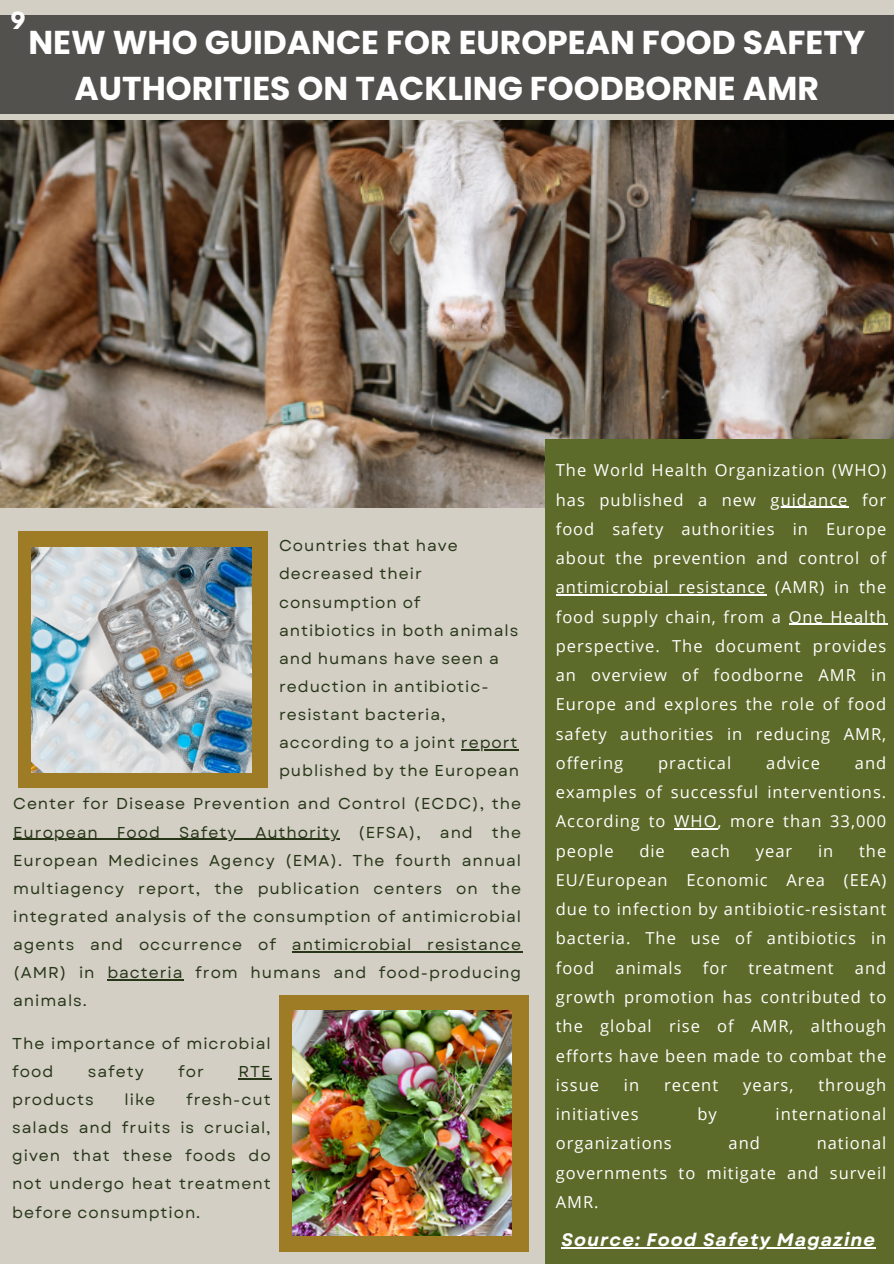
<style>
.page{position:relative;width:894px;height:1264px;background:#fff}
.page>*{position:absolute;margin:0;border:0;box-sizing:border-box;transform-origin:0 0}
.t1{font:700 33px/46.2px "Poppins";color:#fff;text-align:center}
.t2{font:700 21px "League Spartan";color:#fff}
.t3{font:italic 700 18px "Garet";letter-spacing:.06em;color:#fff}
.t4{font:16.5px/29.2px "Open Sans";letter-spacing:.06em;color:#fff;text-align:justify}
.t5{font:15.75px/28.2px "Garet";letter-spacing:.06em;color:#283618}
</style>
<div class="page">
<div style="left:0;top:0;width:893px;height:1263px;background:#d3cfc5"></div>
<img style="left:0;top:121px;width:893px;height:387px">
<div style="left:18px;top:531px;width:249px;height:256px;background:#9d7c25"></div>
<img style="left:32px;top:547px;width:219px;height:225px">
<div style="left:545px;top:438px;width:348px;height:825px;background:#5c6b29"></div>
<div style="left:0;top:15px;width:893px;height:99px;background:#52514d"></div>
<hr style="left:461px;top:749px;width:57px;height:1px;background:#283618">
<div style="left:279px;top:995px;width:249px;height:256px;background:#9d7c25"></div>
<hr style="left:238px;top:1078px;width:33px;height:1px;background:#283618">
<hr style="left:770px;top:506px;width:78px;height:2px;background:#fff">
<hr style="left:555px;top:594px;width:211px;height:1px;background:#fff">
<hr style="left:788px;top:623px;width:99px;height:2px;background:#fff">
<hr style="left:674px;top:828px;width:43px;height:1px;background:#fff">
<img style="left:292px;top:1010px;width:219px;height:225px">
<hr style="left:13px;top:838px;width:327px;height:1px;background:#283618">
<hr style="left:292px;top:951px;width:230px;height:1px;background:#283618">
<hr style="left:107px;top:979px;width:76px;height:1px;background:#283618">
<hr style="left:561px;top:1247px;width:315px;height:1px;background:#fff">
<p class="t2" style="left:11px;top:10px;width:16px">9</p>
<h1 class="t1" style="left:28px;top:19px;width:838px">NEW WHO GUIDANCE FOR EUROPEAN FOOD SAFETY<br>AUTHORITIES ON TACKLING FOODBORNE AMR</h1>
<p class="t5" style="left:279px;top:531px;width:241px">Countries that have decreased their consumption of antibiotics in both animals and humans have seen a reduction in antibiotic&shy;resistant bacteria, according to a joint report published by the European</p>
<p class="t5" style="left:13px;top:790px;width:509px;text-align:justify">Center for Disease Prevention and Control (ECDC), the European Food Safety Authority (EFSA), and the European Medicines Agency (EMA). The fourth annual multiagency report, the publication centers on the integrated analysis of the consumption of antimicrobial agents and occurrence of antimicrobial resistance (AMR) in bacteria from humans and food-producing animals.</p>
<p class="t5" style="left:12px;top:1029px;width:260px">The importance of microbial food</p>
<p class="t5" style="left:88px;top:1057px;width:57px">safety</p>
<p class="t5" style="left:178px;top:1057px;width:27px">for</p>
<p class="t5" style="left:238px;top:1057px;width:34px">RTE</p>
<p class="t5" style="left:12px;top:1085px;width:83px">products</p>
<p class="t5" style="left:125px;top:1085px;width:32px">like</p>
<p class="t5" style="left:12px;top:1085px;width:260px;text-align:justify;text-indent:174px">fresh-cut salads and fruits is crucial, given that these foods do not undergo heat treatment before consumption.</p>
<p class="t4" style="left:555px;top:455px;width:332px">The World Health Organization (WHO) has published a new guidance for food safety authorities in Europe about the prevention and control of antimicrobial resistance (AMR) in the food supply chain, from a One Health perspective. The document provides an overview of foodborne AMR in Europe and explores the role of food safety authorities in reducing AMR, offering</p>
<p class="t4" style="left:555px;top:747px;width:332px;text-indent:299px">and examples of successful interventions.<br>According to WHO, more than 33,000 people</p>
<p class="t4" style="left:658px;top:747px;width:74px">practical</p>
<p class="t4" style="left:766px;top:747px;width:55px">advice</p>
<p class="t4" style="left:555px;top:835px;width:332px;text-indent:303px">the EU/European Economic Area (EEA) due to infection by antibiotic-resistant bacteria. The use of antibiotics in food</p>
<p class="t4" style="left:639px;top:835px;width:27px">die</p>
<p class="t4" style="left:690px;top:835px;width:41px">each</p>
<p class="t4" style="left:755px;top:835px;width:38px">year</p>
<p class="t4" style="left:817px;top:835px;width:17px">in</p>
<p class="t4" style="left:615px;top:952px;width:67px">animals</p>
<p class="t4" style="left:702px;top:952px;width:26px">for</p>
<p class="t4" style="left:748px;top:952px;width:87px">treatment</p>
<p class="t4" style="left:555px;top:952px;width:332px;text-indent:299px">and growth promotion has contributed to the global rise of AMR, although efforts have been made to combat the issue</p>
<p class="t4" style="left:623px;top:1069px;width:17px">in</p>
<p class="t4" style="left:664px;top:1069px;width:55px">recent</p>
<p class="t4" style="left:743px;top:1069px;width:52px">years,</p>
<p class="t4" style="left:818px;top:1069px;width:69px">through</p>
<p class="t4" style="left:555px;top:1098px;width:84px">initiatives</p>
<p class="t4" style="left:697px;top:1098px;width:21px">by</p>
<p class="t4" style="left:775px;top:1098px;width:112px">international</p>
<p class="t4" style="left:555px;top:1128px;width:117px">organizations</p>
<p class="t4" style="left:728px;top:1128px;width:33px">and</p>
<p class="t4" style="left:555px;top:1128px;width:332px;text-indent:261px">national governments to mitigate and surveil AMR.</p>
<p class="t3" style="left:561px;top:1226px;width:315px">Source: Food Safety Magazine</p>
</div>
